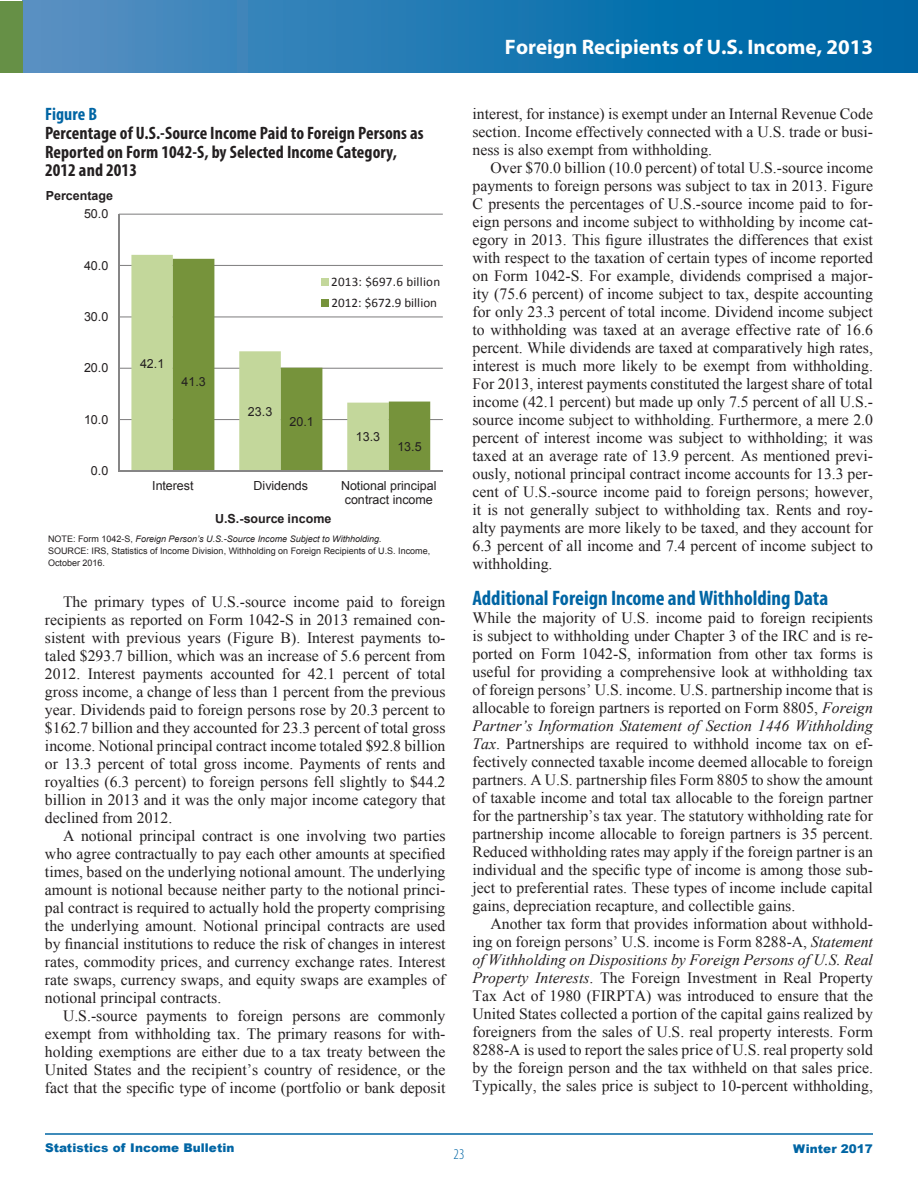
<style>
.page{position:relative;width:918px;height:1188px;background:#fff}
.page>*{position:absolute;margin:0;border:0;box-sizing:border-box;transform-origin:0 0}
.t1{font:700 condensed 21px "Myriad Pro";color:#0065a4}
.t2{font:700 21px "Myriad Pro";color:#fff}
.t3{font:700 condensed 18px/18.8px "Myriad Pro";letter-spacing:.005em;color:#231f20}
.t4{font:700 condensed 18px "Myriad Pro";letter-spacing:.005em;color:#0065a4}
.t5{font:15.75px/18px "Times New Roman";color:#231f20;text-align:justify}
.t6{font:300 condensed 15px "Myriad Pro";color:#0065a4}
.t7{font:13.05px/20.5px "Calibri";letter-spacing:.01em;color:#231f20}
.t8{font:12.45px/14.4px "Arial";letter-spacing:-.01em;color:#231f20;text-align:center}
.t9{font:700 12.45px "Arial";color:#231f20}
.t10{font:900 12px "Arial";letter-spacing:.005em;color:#0065a4}
.t11{font:9px/12px "Arial";color:#231f20}
.s1{font-style:italic}
</style>
<div class="page">
<div style="left:22px;top:1px;width:896px;height:72px;background:linear-gradient(to right,#5490c2,#0064a4)"></div>
<div style="left:0;top:1px;width:22px;height:72px;background:#669046"></div>
<hr style="left:45px;top:1133px;width:828px;height:2px;background:#0065a4">
<hr style="left:119px;top:419px;width:324px;height:1px;background:#868586">
<hr style="left:119px;top:368px;width:324px;height:1px;background:#868586">
<hr style="left:119px;top:316px;width:324px;height:1px;background:#868586">
<hr style="left:119px;top:265px;width:324px;height:1px;background:#868586">
<hr style="left:119px;top:214px;width:324px;height:1px;background:#868586">
<div style="left:131px;top:255px;width:84px;height:215px;background:#c3d79b"></div>
<svg style="left:173px;top:259px;width:257px;height:211px"></svg>
<hr style="left:118px;top:214px;width:1px;height:257px;background:#868586">
<hr style="left:119px;top:470px;width:324px;height:2px;background:#868586">
<div style="left:321px;top:279px;width:7px;height:7px;background:#c3d79b"></div>
<div style="left:321px;top:299px;width:7px;height:8px;background:#76933b"></div>
<p class="t4" style="left:45px;top:103px;width:54px">Figure B</p>
<p class="t3" style="left:45px;top:123px;width:380px">Percentage of U.S.-Source Income Paid to Foreign Persons as<br>Reported on Form 1042-S, by Selected Income Category,<br>2012 and 2013</p>
<p class="t9" style="left:46px;top:187px;width:69px">Percentage</p>
<p class="t8" style="left:84px;top:207px;width:26px">50.0</p>
<p class="t8" style="left:84px;top:258px;width:26px">40.0</p>
<p class="t8" style="left:84px;top:309px;width:26px">30.0</p>
<p class="t8" style="left:84px;top:361px;width:26px">20.0</p>
<p class="t8" style="left:84px;top:412px;width:26px">10.0</p>
<p class="t8" style="left:91px;top:464px;width:19px">0.0</p>
<p class="t8" style="left:140px;top:356px;width:26px">42.1</p>
<p class="t8" style="left:181px;top:375px;width:26px">41.3</p>
<p class="t7" style="left:331px;top:272px;width:111px">2013: $697.6 billion<br>2012: $672.9 billion</p>
<p class="t8" style="left:248px;top:405px;width:26px">23.3</p>
<p class="t8" style="left:289px;top:414px;width:26px">20.1</p>
<p class="t8" style="left:356px;top:430px;width:26px">13.3</p>
<p class="t8" style="left:397px;top:440px;width:26px">13.5</p>
<p class="t8" style="left:152px;top:478px;width:43px">Interest</p>
<p class="t8" style="left:253px;top:478px;width:56px">Dividends</p>
<p class="t8" style="left:341px;top:478px;width:97px">Notional principal contract income</p>
<p class="t9" style="left:215px;top:510px;width:118px">U.S.-source income</p>
<p class="t11" style="left:48px;top:533px;width:384px">NOTE: Form 1042-S, <span class="s1">Foreign Person’s U.S.-Source Income Subject to Withholding.<br></span>SOURCE: IRS, Statistics of Income Division, Withholding on Foreign Recipients of U.S. Income,<br>October 2016.</p>
<p class="t5" style="left:45px;top:592px;width:402px;text-indent:18px">The primary types of U.S.-source income paid to foreign recipients as reported on Form 1042-S in 2013 remained con&shy;sistent with previous years (Figure B). Interest payments to&shy;taled $293.7 billion, which was an increase of 5.6 percent from 2012. Interest payments accounted for 42.1 percent of total gross income, a change of less than 1 percent from the previous year. Dividends paid to foreign persons rose by 20.3 percent to $162.7 billion and they accounted for 23.3 percent of total gross income. Notional principal contract income totaled $92.8 billion or 13.3 percent of total gross income. Payments of rents and royalties (6.3 percent) to foreign persons fell slightly to $44.2 billion in 2013 and it was the only major income category that declined from 2012.</p>
<p class="t5" style="left:45px;top:826px;width:402px;text-indent:18px">A notional principal contract is one involving two parties who agree contractually to pay each other amounts at specified times, based on the underlying notional amount. The underlying amount is notional because neither party to the notional princi&shy;pal contract is required to actually hold the property comprising the underlying amount. Notional principal contracts are used by financial institutions to reduce the risk of changes in interest rates, commodity prices, and currency exchange rates. Interest rate swaps, currency swaps, and equity swaps are examples of notional principal contracts.</p>
<p class="t5" style="left:45px;top:1006px;width:402px;text-indent:18px">U.S.-source payments to foreign persons are commonly exempt from withholding tax. The primary reasons for with&shy;holding exemptions are either due to a tax treaty between the United States and the recipient’s country of residence, or the fact that the specific type of income (portfolio or bank deposit</p>
<h1 class="t2" style="left:505px;top:33px;width:370px">Foreign Recipients of U.S. Income, 2013</h1>
<p class="t5" style="left:472px;top:104px;width:402px">interest, for instance) is exempt under an Internal Revenue Code section. Income effectively connected with a U.S. trade or busi&shy;ness is also exempt from withholding.</p>
<p class="t5" style="left:472px;top:158px;width:402px;text-indent:18px">Over $70.0 billion (10.0 percent) of total U.S.-source income payments to foreign persons was subject to tax in 2013. Figure C presents the percentages of U.S.-source income paid to for&shy;eign persons and income subject to withholding by income cat&shy;egory in 2013. This figure illustrates the differences that exist with respect to the taxation of certain types of income reported on Form 1042-S. For example, dividends comprised a major&shy;ity (75.6 percent) of income subject to tax, despite accounting for only 23.3 percent of total income. Dividend income subject to withholding was taxed at an average effective rate of 16.6 percent. While dividends are taxed at comparatively high rates, interest is much more likely to be exempt from withholding.<br>For 2013, interest payments constituted the largest share of total income (42.1 percent) but made up only 7.5 percent of all U.S.- source income subject to withholding. Furthermore, a mere 2.0 percent of interest income was subject to withholding; it was taxed at an average rate of 13.9 percent. As mentioned previ&shy;ously, notional principal contract income accounts for 13.3 per&shy;cent of U.S.-source income paid to foreign persons; however, it is not generally subject to withholding tax. Rents and roy&shy;alty payments are more likely to be taxed, and they account for 6.3 percent of all income and 7.4 percent of income subject to withholding.</p>
<h1 class="t1" style="left:472px;top:585px;width:357px">Additional Foreign Income and Withholding Data</h1>
<p class="t5" style="left:472px;top:608px;width:402px">While the majority of U.S. income paid to foreign recipients is subject to withholding under Chapter 3 of the IRC and is re&shy;ported on Form 1042-S, information from other tax forms is useful for providing a comprehensive look at withholding tax of foreign persons’ U.S. income. U.S. partnership income that is allocable to foreign partners is reported on Form 8805, <span class="s1">Foreign Partner’s Information Statement of Section 1446 Withholding Tax</span>. Partnerships are required to withhold income tax on ef&shy;fectively connected taxable income deemed allocable to foreign partners. A U.S. partnership files Form 8805 to show the amount of taxable income and total tax allocable to the foreign partner for the partnership’s tax year. The statutory withholding rate for partnership income allocable to foreign partners is 35 percent.<br>Reduced withholding rates may apply if the foreign partner is an individual and the specific type of income is among those sub&shy;ject to preferential rates. These types of income include capital gains, depreciation recapture, and collectible gains.</p>
<p class="t5" style="left:472px;top:914px;width:402px;text-indent:18px">Another tax form that provides information about withhold&shy;ing on foreign persons’ U.S. income is Form 8288-A, <span class="s1">Statement of Withholding on Dispositions by Foreign Persons of U.S. Real Property Interests</span>. The Foreign Investment in Real Property Tax Act of 1980 (FIRPTA) was introduced to ensure that the United States collected a portion of the capital gains realized by foreigners from the sales of U.S. real property interests. Form 8288-A is used to report the sales price of U.S. real property sold by the foreign person and the tax withheld on that sales price.<br>Typically, the sales price is subject to 10-percent withholding,</p>
<p class="t10" style="left:45px;top:1139px;width:191px">Statistics of Income Bulletin</p>
<p class="t6" style="left:454px;top:1145px;width:12px">23</p>
<p class="t10" style="left:793px;top:1140px;width:81px">Winter 2017</p>
</div>
